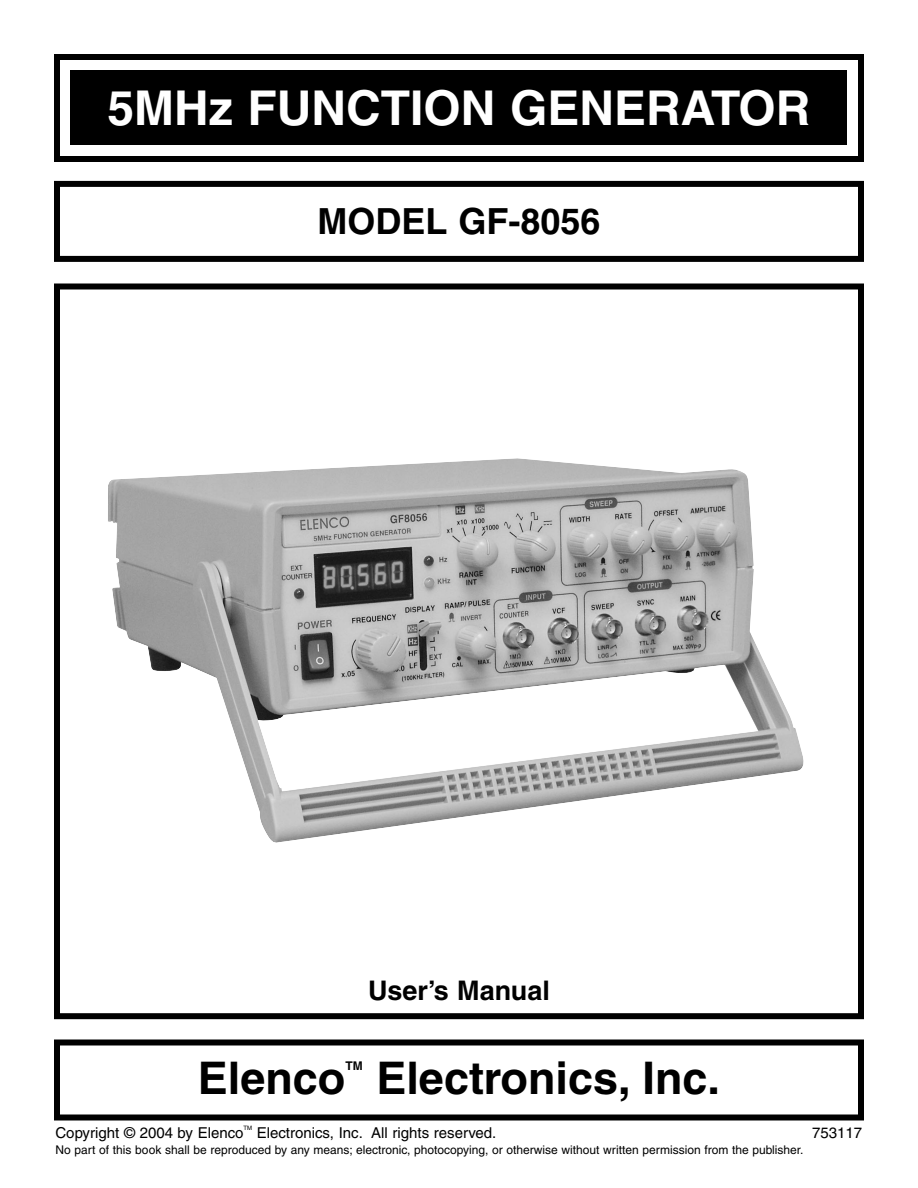
<style>
.page{position:relative;width:918px;height:1188px;background:#fff}
.page>*{position:absolute;margin:0;border:0;box-sizing:border-box;transform-origin:0 0}
.t1{font:700 48px "Helvetica";color:#fff}
.t2{font:700 45px "Helvetica";color:#000}
.t3{font:700 36px "Helvetica";color:#000}
.t4{font:700 27px "Helvetica";color:#000}
.t5{font:15px "Helvetica";color:#000}
.t6{font:12px "Helvetica";color:#000}
.t7{font:700 12px "Helvetica";color:#000}
.t8{font:6px "Helvetica";color:#000}
</style>
<div class="page">
<div style="left:54px;top:54px;width:810px;height:108px;border:6px solid #000"></div>
<div style="left:71px;top:71px;width:776px;height:74px;background:#000"></div>
<div style="left:54px;top:181px;width:810px;height:81px;border:6px solid #000"></div>
<div style="left:54px;top:284px;width:810px;height:735px;border:6px solid #000"></div>
<img style="left:108px;top:458px;width:696px;height:385px">
<div style="left:54px;top:1040px;width:810px;height:80px;border:6px solid #000"></div>
<h1 class="t1" style="left:107px;top:90px;width:704px">5MHz FUNCTION GENERATOR</h1>
<h3 class="t3" style="left:318px;top:208px;width:285px">MODEL GF-8056</h3>
<h3 class="t4" style="left:368px;top:980px;width:183px">User’s Manual</h3>
<h2 class="t2" style="left:198px;top:1062px;width:149px">Elenco</h2>
<p class="t7" style="left:345px;top:1062px;width:19px">TM</p>
<h2 class="t2" style="left:376px;top:1062px;width:345px">Electronics, Inc.</h2>
<p class="t5" style="left:56px;top:1127px;width:190px">Copyright © 2004 by Elenco</p>
<p class="t8" style="left:244px;top:1126px;width:10px">TM</p>
<p class="t5" style="left:257px;top:1127px;width:241px">Electronics, Inc. All rights reserved.</p>
<p class="t5" style="left:812px;top:1127px;width:52px">753117</p>
<p class="t6" style="left:56px;top:1145px;width:750px">No part of this book shall be reproduced by any means; electronic, photocopying, or otherwise without written permission from the publisher.</p>
</div>
